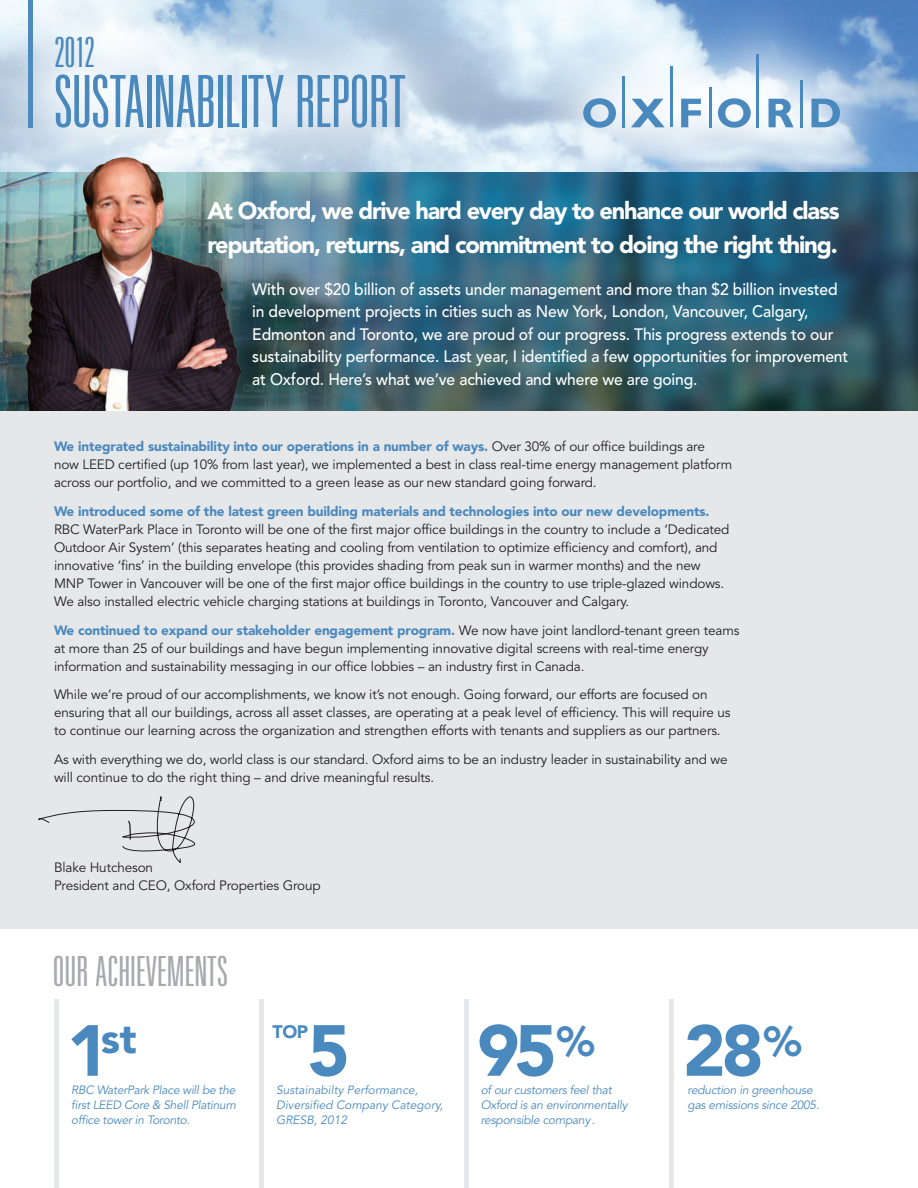
<style>
.page{position:relative;width:918px;height:1188px;background:#fff}
.page>*{position:absolute;margin:0;border:0;box-sizing:border-box;transform-origin:0 0}
.t1{font:300 condensed 78px "Unitus T";letter-spacing:-.01em;color:#4a89be}
.t2{font:900 71.55px "Avenir";color:#4a89be}
.t3{font:300 condensed 45px "Unitus T";color:#a8a9ad}
.t4{font:300 condensed 45px "Unitus T";color:#4a89be}
.t5{font:900 41.7px "Avenir";color:#4a89be}
.t6{font:900 24px/33.9px "Avenir";letter-spacing:-.05em;color:#fff}
.t7{font:900 18px "Avenir";color:#4a89be}
.t8{font:500 16.5px/22.5px "Avenir";letter-spacing:-.01em;color:#fff;scale:.95 1}
.t9{font:13.5px/18px "Avenir";letter-spacing:-.01em;color:#231f20}
.t10{font:italic 12px/15px "Avenir";letter-spacing:-.02em;color:#4a89be}
.t11{font:italic 12px/15px "Avenir";color:#4a89be}
.s1{font-weight:900;color:#4a89be}
.s2{font-size:71.55px}
</style>
<div class="page">
<img style="left:466px;top:0;width:452px;height:172px">
<svg style="left:522px;top:0;width:379px;height:172px;background:#b6cee7"></svg>
<svg style="left:583px;top:98px;width:33px;height:30px"></svg>
<svg style="left:631px;top:99px;width:34px;height:28px"></svg>
<svg style="left:681px;top:99px;width:20px;height:28px"></svg>
<svg style="left:718px;top:98px;width:33px;height:30px"></svg>
<svg style="left:769px;top:99px;width:25px;height:28px"></svg>
<svg style="left:811px;top:99px;width:29px;height:28px"></svg>
<hr style="left:622px;top:76px;width:3px;height:51px;background:#4a89be">
<hr style="left:670px;top:66px;width:2px;height:61px;background:#4a89be">
<hr style="left:709px;top:87px;width:3px;height:40px;background:#4a89be">
<hr style="left:756px;top:54px;width:3px;height:73px;background:#4a89be">
<hr style="left:800px;top:80px;width:3px;height:47px;background:#4a89be">
<div style="left:0;top:396px;width:918px;height:533px;background:#e6e7e9"></div>
<svg style="left:38px;top:796px;width:157px;height:67px"></svg>
<img style="left:267px;top:172px;width:651px;height:238px">
<div style="left:0;top:0;width:466px;height:191px;background:#fff;opacity:.8"></div>
<hr style="left:28px;top:0;width:4px;height:127px;background:#4e8abe">
<img style="left:0;top:146px;width:267px;height:264px">
<hr style="left:54px;top:999px;width:4px;height:189px;background:#e6e7e9">
<hr style="left:259px;top:999px;width:4px;height:189px;background:#e6e7e9">
<hr style="left:464px;top:999px;width:4px;height:189px;background:#e6e7e9">
<div style="left:669px;top:999px;width:5px;height:189px;background:#e6e7e9"></div>
<p class="t4" style="left:54px;top:26px;width:43px">2012</p>
<p class="t1" style="left:54px;top:56px;width:353px">SUSTAINABILITY REPORT</p>
<p class="t6" style="left:207px;top:193px;width:634px">At Oxford, we drive hard every day to enhance our world class reputation, returns, and commitment to doing the right thing.</p>
<p class="t8" style="left:252px;top:278px;width:629px">With over $20 billion of assets under management and more than $2 billion invested in development projects in cities such as New York, London, Vancouver, Calgary, Edmonton and Toronto, we are proud of our progress. This progress extends to our sustainability performance. Last year, I identified a few opportunities for improvement at Oxford. Here’s what we’ve achieved and where we are going.</p>
<p class="t9" style="left:54px;top:438px;width:680px"><span class="s1">We integrated sustainability into our operations in a number of ways.</span> Over 30% of our office buildings are now LEED certified (up 10% from last year), we implemented a best in class real-time energy management platform across our portfolio, and we committed to a green lease as our new standard going forward.</p>
<p class="t9" style="left:54px;top:503px;width:677px"><span class="s1">We introduced some of the latest green building materials and technologies into our new developments.<br></span>RBC WaterPark Place in Toronto will be one of the first major office buildings in the country to include a ‘Dedicated Outdoor Air System’ (this separates heating and cooling from ventilation to optimize efficiency and comfort), and innovative ‘fins’ in the building envelope (this provides shading from peak sun in warmer months) and the new MNP Tower in Vancouver will be one of the first major office buildings in the country to use triple-glazed windows.<br>We also installed electric vehicle charging stations at buildings in Toronto, Vancouver and Calgary.</p>
<p class="t9" style="left:54px;top:621px;width:687px"><span class="s1">We continued to expand our stakeholder engagement program.</span> We now have joint landlord-tenant green teams at more than 25 of our buildings and have begun implementing innovative digital screens with real-time energy information and sustainability messaging in our office lobbies – an industry first in Canada.</p>
<p class="t9" style="left:54px;top:686px;width:678px">While we’re proud of our accomplishments, we know it’s not enough. Going forward, our efforts are focused on ensuring that all our buildings, across all asset classes, are operating at a peak level of efficiency. This will require us to continue our learning across the organization and strengthen efforts with tenants and suppliers as our partners.</p>
<p class="t9" style="left:54px;top:751px;width:675px">As with everything we do, world class is our standard. Oxford aims to be an industry leader in sustainability and we will continue to do the right thing – and drive meaningful results.</p>
<p class="t9" style="left:54px;top:859px;width:268px">Blake Hutcheson<br>President and CEO, Oxford Properties Group</p>
<p class="t3" style="left:53px;top:944px;width:177px">OUR ACHIEVEMENTS</p>
<p class="t5" style="left:67px;top:1013px;width:71px"><span class="s2">1</span>st</p>
<p class="t10" style="left:71px;top:1083px;width:166px;text-align:justify">RBC WaterPark Place will be the first LEED Core &amp; Shell Platinum office tower in Toronto.</p>
<p class="t7" style="left:273px;top:1021px;width:37px">TOP</p>
<p class="t2" style="left:308px;top:1008px;width:44px">5</p>
<p class="t11" style="left:276px;top:1083px;width:168px">Sustainabilty Performance,<br>Diversified Company Category,<br>GRESB, 2012</p>
<p class="t2" style="left:477px;top:1008px;width:119px">95<sup>%</sup></p>
<p class="t10" style="left:481px;top:1083px;width:148px">of our customers feel that<br>Oxford is an environmentally responsible company.</p>
<p class="t2" style="left:683px;top:1008px;width:120px">28<sup>%</sup></p>
<p class="t10" style="left:688px;top:1083px;width:133px">reduction in greenhouse gas emissions since 2005.</p>
</div>
